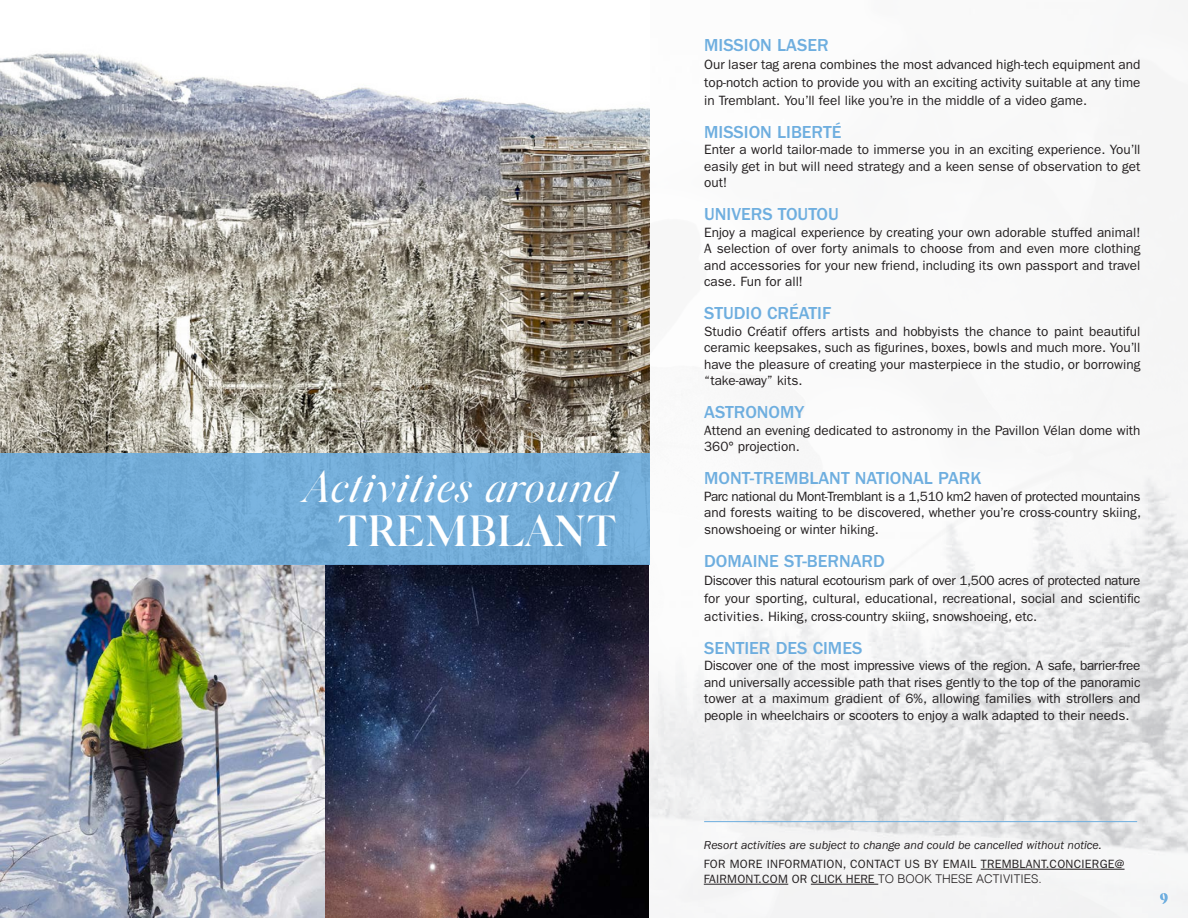
<style>
.page{position:relative;width:1188px;height:918px;background:#fff}
.page>*{position:absolute;margin:0;border:0;box-sizing:border-box;transform-origin:0 0}
.t1{font:italic 43.5px "Silk Serif";color:#fff}
.t2{font:500 43.5px "Silk Serif";color:#fff}
.t3{font:500 18px "ITC Franklin Gothic Std";color:#6eaedf}
.t4{font:900 15px "Silk Serif";color:#6eaedf}
.t5{font:13.5px/16.5px "ITC Franklin Gothic Std";color:#231f20;text-align:justify}
.t6{font:12px/15px "ITC Franklin Gothic Std";letter-spacing:.025em;color:#231f20}
.t7{font:italic 12px "ITC Franklin Gothic Std";color:#231f20}
.s1{font-family:"Helvetica";font-weight:300}
</style>
<div class="page">
<img style="left:649px;top:108px;width:539px;height:810px">
<img style="left:0;top:53px;width:649px;height:865px">
<div style="left:0;top:453px;width:649px;height:112px;background:#73add8"></div>
<hr style="left:981px;top:869px;width:144px;height:1px;background:#231f20">
<hr style="left:704px;top:884px;width:84px;height:1px;background:#231f20">
<hr style="left:811px;top:884px;width:67px;height:1px;background:#231f20">
<hr style="left:704px;top:821px;width:433px;height:1px;background:#6eaedf">
<p class="t1" style="left:304px;top:462px;width:312px">Activities around</p>
<p class="t2" style="left:338px;top:506px;width:280px">TREMBLANT</p>
<p class="t3" style="left:704px;top:35px;width:126px">MISSION LASER</p>
<p class="t5" style="left:704px;top:55px;width:438px;line-height:18px">Our laser tag arena combines the most advanced high-tech equipment and top-notch action to provide you with an exciting activity suitable at any time in Tremblant. You’ll feel like you’re in the middle of a video game.</p>
<p class="t3" style="left:704px;top:122px;width:139px">MISSION LIBERTÉ</p>
<p class="t5" style="left:704px;top:142px;width:438px">Enter a world tailor-made to immerse you in an exciting experience. You’ll easily get in but will need strategy and a keen sense of observation to get out!</p>
<p class="t3" style="left:704px;top:204px;width:136px">UNIVERS TOUTOU</p>
<p class="t5" style="left:704px;top:224px;width:438px">Enjoy a magical experience by creating your own adorable stuffed animal!<br>A selection of over forty animals to choose from and even more clothing and accessories for your new friend, including its own passport and travel case. Fun for all!</p>
<p class="t3" style="left:704px;top:303px;width:129px">STUDIO CRÉATIF</p>
<p class="t5" style="left:704px;top:323px;width:438px">Studio Créatif offers artists and hobbyists the chance to paint beautiful ceramic keepsakes, such as figurines, boxes, bowls and much more. You’ll have the pleasure of creating your masterpiece in the studio, or borrowing “take-away” kits.</p>
<p class="t3" style="left:704px;top:402px;width:102px">ASTRONOMY</p>
<p class="t5" style="left:704px;top:422px;width:438px">Attend an evening dedicated to astronomy in the Pavillon Vélan dome with<br>360° projection.</p>
<p class="t3" style="left:704px;top:468px;width:279px">MONT-TREMBLANT NATIONAL PARK</p>
<p class="t5" style="left:704px;top:488px;width:439px">Parc national du Mont-Tremblant is a 1,510 km2 haven of protected mountains and forests waiting to be discovered, whether you’re cross-country skiing, snowshoeing or winter hiking.</p>
<p class="t3" style="left:704px;top:551px;width:182px">DOMAINE ST-BERNARD</p>
<p class="t5" style="left:704px;top:571px;width:438px;line-height:18px">Discover this natural ecotourism park of over 1,500 acres of protected nature for your sporting, cultural, educational, recreational, social and scientific activities. Hiking, cross-country skiing, snowshoeing, etc.</p>
<p class="t3" style="left:704px;top:638px;width:160px">SENTIER DES CIMES</p>
<p class="t5" style="left:704px;top:658px;width:438px">Discover one of the most impressive views of the region. A safe, barrier-free and universally accessible path that rises gently to the top of the panoramic tower at a maximum gradient of 6%, allowing families with strollers and people in wheelchairs or scooters to enjoy a walk adapted to their needs.</p>
<p class="t7" style="left:704px;top:838px;width:399px">Resort activities are subject to change and could be cancelled without notice.</p>
<p class="t6" style="left:704px;top:857px;width:422px">FOR MORE INFORMATION, CONTACT US BY EMAIL TREMBLANT.CONCIERGE@<br>FAIRMONT.COM OR CLICK HERE <span class="s1">TO BOOK THESE ACTIVITIES.</span></p>
<p class="t4" style="left:1160px;top:890px;width:11px">9</p>
</div>
